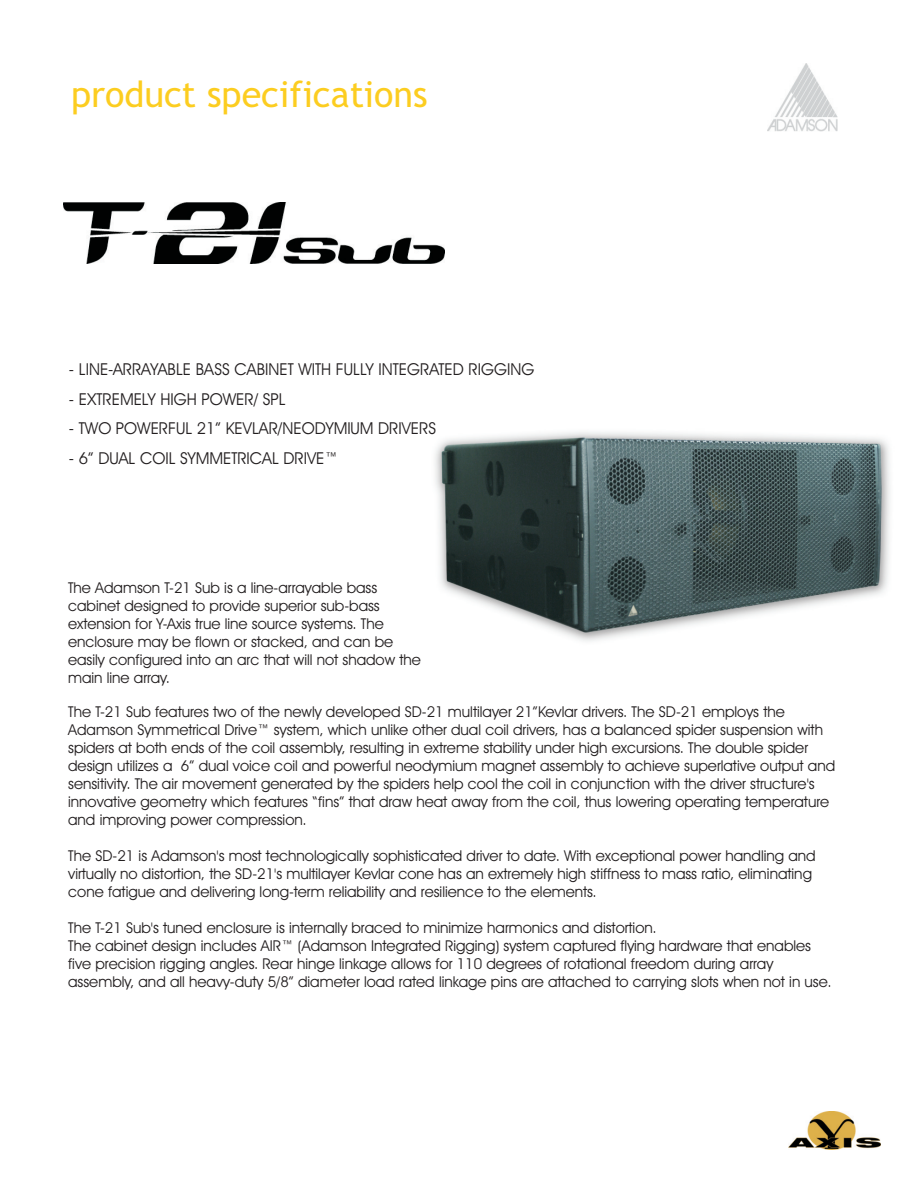
<style>
.page{position:relative;width:918px;height:1188px;background:#fff}
.page>*{position:absolute;margin:0;border:0;box-sizing:border-box;transform-origin:0 0}
.t1{font:36px "Trebuchet MS";color:#fccd20}
.t2{font:16.5px "Avant Garde IT Cby BT";color:#231f20}
.t3{font:15px/18px "Avant Garde IT Cby BT";color:#231f20}
</style>
<div class="page">
<img style="left:435px;top:432px;width:455px;height:209px">
<img style="left:768px;top:64px;width:70px;height:67px">
<img style="left:789px;top:1112px;width:92px;height:37px">
<img style="left:64px;top:202px;width:380px;height:61px">
<h1 class="t1" style="left:71px;top:81px;width:358px">product specifications</h1>
<p class="t2" style="left:69px;top:362px;width:467px">- LINE-ARRAYABLE BASS CABINET WITH FULLY INTEGRATED RIGGING</p>
<p class="t2" style="left:69px;top:392px;width:218px">- EXTREMELY HIGH POWER/ SPL</p>
<p class="t2" style="left:69px;top:422px;width:369px">- TWO POWERFUL 21” KEVLAR/NEODYMIUM DRIVERS</p>
<p class="t2" style="left:69px;top:451px;width:271px">- 6” DUAL COIL SYMMETRICAL DRIVE™</p>
<p class="t3" style="left:68px;top:580px;width:354px">The Adamson T-21 Sub is a line-arrayable bass cabinet designed to provide superior sub-bass extension for Y-Axis true line source systems. The enclosure may be flown or stacked, and can be easily configured into an arc that will not shadow the main line array.</p>
<p class="t3" style="left:68px;top:704px;width:756px">The T-21 Sub features two of the newly developed SD-21 multilayer 21”Kevlar drivers. The SD-21 employs the<br>Adamson Symmetrical Drive™ system, which unlike other dual coil drivers, has a balanced spider suspension with</p>
<p class="t3" style="left:68px;top:740px;width:769px">spiders at both ends of the coil assembly, resulting in extreme stability under high excursions. The double spider design utilizes a 6” dual voice coil and powerful neodymium magnet assembly to achieve superlative output and sensitivity. The air movement generated by the spiders help cool the coil in conjunction with the driver structure's</p>
<p class="t3" style="left:68px;top:794px;width:763px">innovative geometry which features “fins” that draw heat away from the coil, thus lowering operating temperature and improving power compression.</p>
<p class="t3" style="left:68px;top:848px;width:749px">The SD-21 is Adamson's most technologically sophisticated driver to date. With exceptional power handling and virtually no distortion, the SD-21's multilayer Kevlar cone has an extremely high stiffness to mass ratio, eliminating cone fatigue and delivering long-term reliability and resilience to the elements.</p>
<p class="t3" style="left:68px;top:920px;width:765px">The T-21 Sub's tuned enclosure is internally braced to minimize harmonics and distortion.<br>The cabinet design includes AIR™ (Adamson Integrated Rigging) system captured flying hardware that enables five precision rigging angles. Rear hinge linkage allows for 110 degrees of rotational freedom during array assembly, and all heavy-duty 5/8” diameter load rated linkage pins are attached to carrying slots when not in use.</p>
</div>
